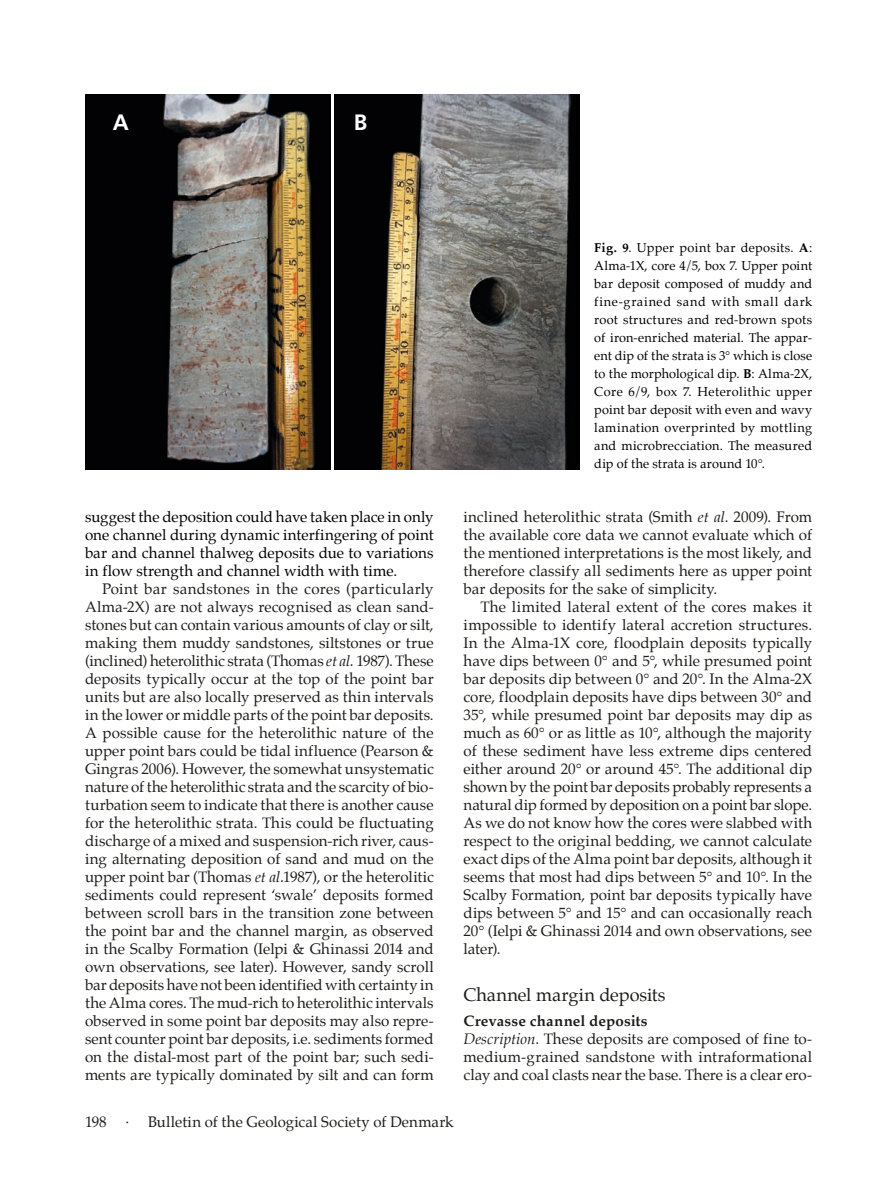
<style>
.page{position:relative;width:893px;height:1191px;background:#fff}
.page>*{position:absolute;margin:0;border:0;box-sizing:border-box;transform-origin:0 0}
.t1{font:700 22.2px "Frutiger LT Std";color:#fff}
.t2{font:18px "Palatino";letter-spacing:-.005em;color:#1d1d1b}
.t3{font:15px/18px "Palatino";letter-spacing:.005em;color:#1d1d1b;text-align:justify}
.t4{font:15px/18px "Palatino";letter-spacing:.005em;color:#000;text-align:justify}
.t5{font:12.75px/18px "Palatino";letter-spacing:.015em;color:#000;text-align:justify}
.s1{font-weight:700}
.s2{font-style:italic}
</style>
<div class="page">
<img style="left:334px;top:95px;width:245px;height:374px">
<img style="left:85px;top:95px;width:245px;height:374px">
<h1 class="t1" style="left:113px;top:109px;width:18px">A</h1>
<h1 class="t1" style="left:354px;top:109px;width:15px">B</h1>
<p class="t5" style="left:594px;top:239px;width:219px"><span class="s1">Fig. 9</span>. Upper point bar deposits. <span class="s1">A</span>:<br>Alma-1X, core 4/5, box 7. Upper point bar deposit composed of muddy and fine-grained sand with small dark root structures and red-brown spots of iron-enriched material. The appar&shy;ent dip of the strata is 3° which is close to the morphological dip. <span class="s1">B</span>: Alma-2X, Core 6/9, box 7. Heterolithic upper point bar deposit with even and wavy lamination overprinted by mottling and microbrecciation. The measured dip of the strata is around 10°.</p>
<p class="t4" style="left:85px;top:508px;width:350px">suggest the deposition could have taken place in only one channel during dynamic interfingering of point bar and channel thalweg deposits due to variations in flow strength and channel width with time.</p>
<p class="t3" style="left:85px;top:580px;width:350px;text-indent:17px">Point bar sandstones in the cores (particularly Alma-2X) are not always recognised as clean sand&shy;stones but can contain various amounts of clay or silt, making them muddy sandstones, siltstones or true (inclined) heterolithic strata (Thomas <span class="s2">et al.</span> 1987). These deposits typically occur at the top of the point bar units but are also locally preserved as thin intervals in the lower or middle parts of the point bar deposits.<br>A possible cause for the heterolithic nature of the upper point bars could be tidal influence (Pearson &amp; Gingras 2006). However, the somewhat unsystematic nature of the heterolithic strata and the scarcity of bio&shy;turbation seem to indicate that there is another cause for the heterolithic strata. This could be fluctuating discharge of a mixed and suspension-rich river, caus&shy;ing alternating deposition of sand and mud on the upper point bar (Thomas <span class="s2">et al.</span>1987), or the heterolitic sediments could represent ‘swale’ deposits formed between scroll bars in the transition zone between the point bar and the channel margin, as observed in the Scalby Formation (Ielpi &amp; Ghinassi 2014 and own observations, see later). However, sandy scroll bar deposits have not been identified with certainty in the Alma cores. The mud-rich to heterolithic intervals observed in some point bar deposits may also repre&shy;sent counter point bar deposits, i.e. sediments formed on the distal-most part of the point bar; such sedi&shy;ments are typically dominated by silt and can form</p>
<p class="t3" style="left:464px;top:508px;width:350px">inclined heterolithic strata (Smith <span class="s2">et al</span>. 2009). From the available core data we cannot evaluate which of the mentioned interpretations is the most likely, and therefore classify all sediments here as upper point bar deposits for the sake of simplicity.</p>
<p class="t3" style="left:464px;top:598px;width:350px;text-indent:17px">The limited lateral extent of the cores makes it impossible to identify lateral accretion structures.<br>In the Alma-1X core, floodplain deposits typically have dips between 0° and 5°, while presumed point bar deposits dip between 0° and 20°. In the Alma-2X core, floodplain deposits have dips between 30° and 35°, while presumed point bar deposits may dip as much as 60° or as little as 10°, although the majority of these sediment have less extreme dips centered either around 20° or around 45°. The additional dip shown by the point bar deposits probably represents a natural dip formed by deposition on a point bar slope.<br>As we do not know how the cores were slabbed with respect to the original bedding, we cannot calculate exact dips of the Alma point bar deposits, although it seems that most had dips between 5° and 10°. In the Scalby Formation, point bar deposits typically have dips between 5° and 15° and can occasionally reach 20° (Ielpi &amp; Ghinassi 2014 and own observations, see later).</p>
<p class="t2" style="left:464px;top:979px;width:204px">Channel margin deposits</p>
<p class="t3" style="left:464px;top:1012px;width:350px;text-align:left"><span class="s1">Crevasse channel deposits<br></span><span class="s2">Description.</span> These deposits are composed of fine to&shy;medium-grained sandstone with intraformational clay and coal clasts near the base. There is a clear ero-</p>
<p class="t3" style="left:85px;top:1113px;width:23px">198</p>
<p class="t3" style="left:126px;top:1113px;width:329px">· Bulletin of the Geological Society of Denmark</p>
</div>
